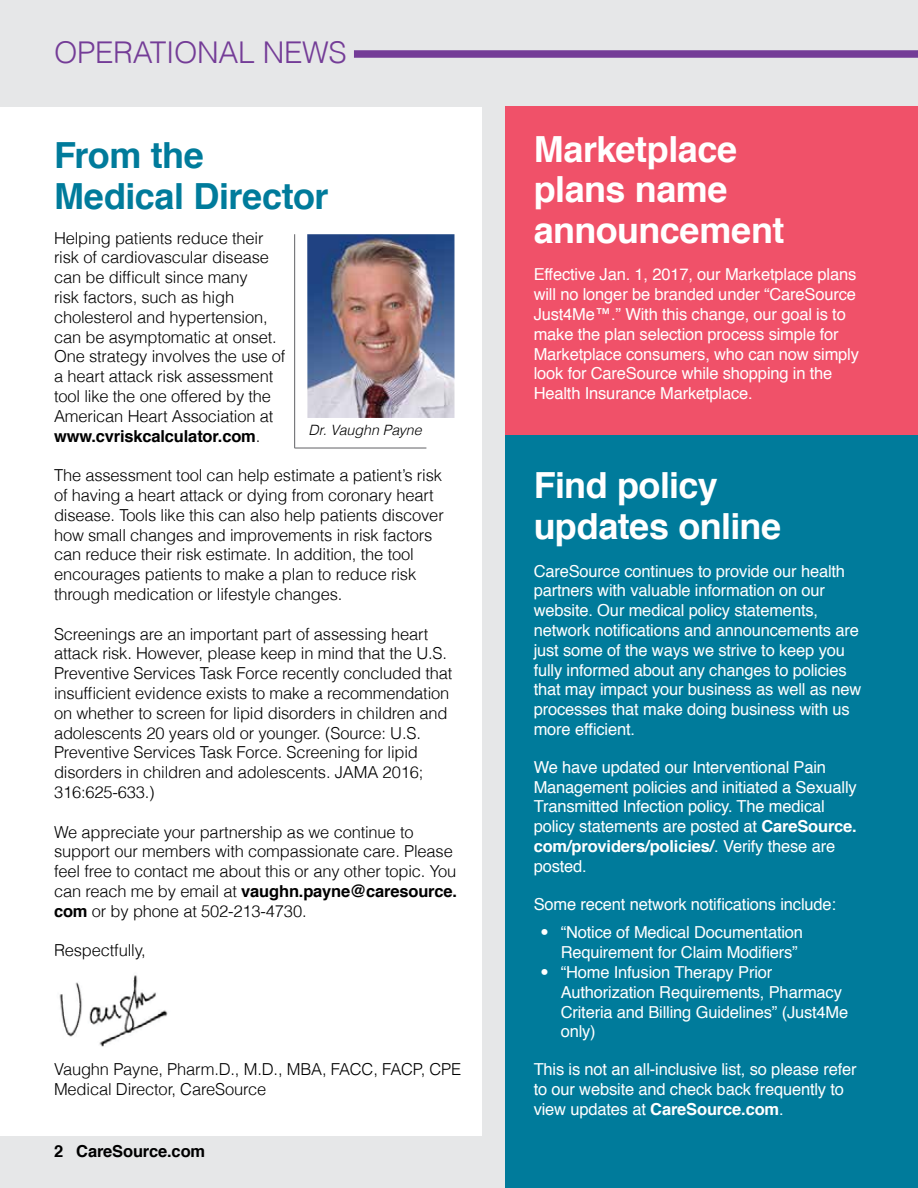
<style>
.page{position:relative;width:918px;height:1188px;background:#e6e7e8}
.page>*{position:absolute;margin:0;border:0;box-sizing:border-box;transform-origin:0 0}
.t1{font:700 36px/40.5px "Helvetica";letter-spacing:-.015em;color:#fff}
.t2{font:700 36px/40.5px "Helvetica";letter-spacing:-.015em;color:#007b9b}
.t3{font:300 30px "Helvetica";letter-spacing:-.01em;color:#743c97}
.t4{font:300 16.5px/19.8px "Helvetica";letter-spacing:-.01em;color:#000}
.t5{font:16.5px/19.8px "Helvetica";letter-spacing:-.01em;color:#fff}
.t6{font:700 16.5px "Helvetica";letter-spacing:-.01em;color:#000}
.t7{font:italic 300 14.25px "Helvetica";letter-spacing:-.005em;color:#000}
.s1{font-weight:700}
.s2{font-weight:300}
</style>
<div class="page">
<div style="left:0;top:107px;width:482px;height:1029px;background:#fff"></div>
<div style="left:506px;top:409px;width:412px;height:779px;background:#007b9b"></div>
<div style="left:506px;top:107px;width:412px;height:328px;background:#f05169"></div>
<div style="left:354px;top:50px;width:564px;height:8px;background:#743c97"></div>
<hr style="left:294px;top:234px;width:1px;height:214px;background:#606165">
<hr style="left:294px;top:448px;width:132px;height:1px;background:#606165">
<img style="left:307px;top:234px;width:147px;height:184px">
<img style="left:59px;top:975px;width:109px;height:72px">
<h2 class="t3" style="left:54px;top:29px;width:294px">OPERATIONAL NEWS</h2>
<h1 class="t2" style="left:54px;top:136px;width:276px">From the<br>Medical Director</h1>
<p class="t4" style="left:54px;top:227px;width:233px">Helping patients reduce their risk of cardiovascular disease can be difficult since many<br>risk factors, such as high cholesterol and hypertension, can be asymptomatic at onset.<br>One strategy involves the use of a heart attack risk assessment tool like the one offered by the<br>American Heart Association at <span class="s1">www.cvriskcalculator.com</span>.</p>
<p class="t4" style="left:54px;top:465px;width:391px">The assessment tool can help estimate a patient’s risk of having a heart attack or dying from coronary heart disease. Tools like this can also help patients discover how small changes and improvements in risk factors can reduce their risk estimate. In addition, the tool encourages patients to make a plan to reduce risk through medication or lifestyle changes.</p>
<p class="t4" style="left:54px;top:623px;width:400px">Screenings are an important part of assessing heart attack risk. However, please keep in mind that the U.S.<br>Preventive Services Task Force recently concluded that insufficient evidence exists to make a recommendation on whether to screen for lipid disorders in children and adolescents 20 years old or younger. (Source: U.S.<br>Preventive Services Task Force. Screening for lipid disorders in children and adolescents. JAMA 2016; 316:625-633.)</p>
<p class="t4" style="left:54px;top:821px;width:405px">We appreciate your partnership as we continue to support our members with compassionate care. Please feel free to contact me about this or any other topic. You can reach me by email at <span class="s1">vaughn.payne@caresource. com</span> or by phone at 502-213-4730.</p>
<p class="t4" style="left:54px;top:940px;width:93px">Respectfully,</p>
<p class="t7" style="left:308px;top:419px;width:115px">Dr. Vaughn Payne</p>
<p class="t4" style="left:54px;top:1059px;width:409px">Vaughn Payne, Pharm.D., M.D., MBA, FACC, FACP, CPE<br>Medical Director, CareSource</p>
<p class="t6" style="left:54px;top:1138px;width:153px">2 CareSource.com</p>
<h1 class="t1" style="left:534px;top:129px;width:252px">Marketplace plans name announcement</h1>
<p class="t5" style="left:534px;top:265px;width:327px">Effective Jan. 1, 2017, our Marketplace plans will no longer be branded under “CareSource Just4Me™.” With this change, our goal is to make the plan selection process simple for Marketplace consumers, who can now simply look for CareSource while shopping in the Health Insurance Marketplace.</p>
<h1 class="t1" style="left:534px;top:466px;width:249px">Find policy updates online</h1>
<p class="t5" style="left:534px;top:561px;width:329px">CareSource continues to provide our health partners with valuable information on our website. Our medical policy statements, network notifications and announcements are just some of the ways we strive to keep you fully informed about any changes to policies that may impact your business as well as new processes that make doing business with us more efficient.</p>
<p class="t5" style="left:534px;top:758px;width:325px">We have updated our Interventional Pain Management policies and initiated a Sexually Transmitted Infection policy. The medical policy statements are posted at <span class="s1">CareSource. com/providers/policies/</span>. Verify these are posted.</p>
<p class="t5" style="left:534px;top:894px;width:304px">Some recent network notifications include:</p>
<p class="t5" style="left:561px;top:923px;width:244px;text-indent:-20px"><span class="s2">•</span> “Notice of Medical Documentation<br>Requirement for Claim Modifiers”</p>
<p class="t5" style="left:561px;top:963px;width:289px;text-indent:-20px"><span class="s2">•</span> “Home Infusion Therapy Prior<br>Authorization Requirements, Pharmacy<br>Criteria and Billing Guidelines” (Just4Me only)</p>
<p class="t5" style="left:534px;top:1060px;width:324px">This is not an all-inclusive list, so please refer to our website and check back frequently to view updates at <span class="s1">CareSource.com</span>.</p>
</div>
